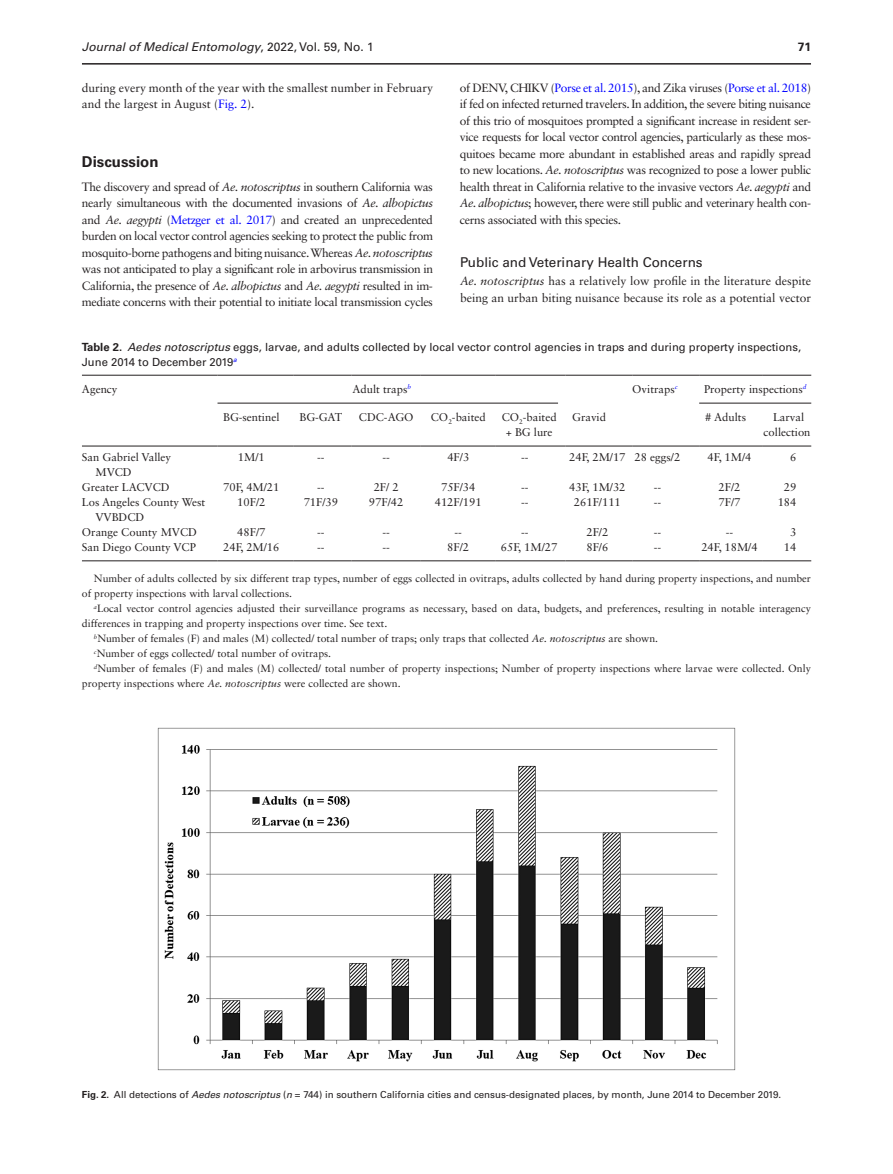
<style>
.page{position:relative;width:893px;height:1174px;background:#fff}
.page>*{position:absolute;margin:0;border:0;box-sizing:border-box;transform-origin:0 0}
.t1{font:700 15px "Univers LT Std";color:#231f20}
.t2{font:13.5px "Univers LT Std";color:#231f20}
.t3{font:12px/16.5px "Sabon LT Std";color:#231f20}
.t4{font:italic 12px "Univers LT Std";color:#231f20}
.t5{font:700 12px "Univers LT Std";color:#231f20}
.t6{font:11.25px/15px "Sabon LT Std";color:#231f20;text-align:center}
.t7{font:11.25px/15px "Univers LT Std";color:#231f20}
.t8{font:10.5px/15px "Sabon LT Std";color:#231f20}
.t9{font:9.75px "Univers LT Std";color:#231f20}
.s1{font-style:normal}
.s2{color:#00f}
.s3{font-style:italic}
.s4{font-weight:700}
</style>
<div class="page">
<hr style="left:82px;top:63px;width:729px;height:2px;background:#231f20">
<hr style="left:82px;top:375px;width:136px;height:1px;background:#231f20">
<hr style="left:218px;top:375px;width:75px;height:1px;background:#231f20">
<hr style="left:293px;top:375px;width:59px;height:1px;background:#231f20">
<hr style="left:352px;top:375px;width:69px;height:1px;background:#231f20">
<hr style="left:421px;top:375px;width:75px;height:1px;background:#231f20">
<hr style="left:496px;top:375px;width:70px;height:1px;background:#231f20">
<hr style="left:566px;top:375px;width:66px;height:1px;background:#231f20">
<hr style="left:632px;top:375px;width:67px;height:1px;background:#231f20">
<hr style="left:699px;top:375px;width:64px;height:1px;background:#231f20">
<hr style="left:763px;top:375px;width:48px;height:1px;background:#231f20">
<hr style="left:82px;top:445px;width:136px;height:1px;background:#231f20">
<hr style="left:218px;top:445px;width:75px;height:1px;background:#231f20">
<hr style="left:293px;top:445px;width:59px;height:1px;background:#231f20">
<hr style="left:352px;top:445px;width:69px;height:1px;background:#231f20">
<hr style="left:421px;top:445px;width:75px;height:1px;background:#231f20">
<hr style="left:496px;top:445px;width:70px;height:1px;background:#231f20">
<hr style="left:566px;top:445px;width:66px;height:1px;background:#231f20">
<hr style="left:632px;top:445px;width:67px;height:1px;background:#231f20">
<hr style="left:699px;top:445px;width:64px;height:1px;background:#231f20">
<hr style="left:763px;top:445px;width:48px;height:1px;background:#231f20">
<hr style="left:82px;top:560px;width:136px;height:1px;background:#231f20">
<hr style="left:218px;top:560px;width:75px;height:1px;background:#231f20">
<hr style="left:293px;top:560px;width:59px;height:1px;background:#231f20">
<hr style="left:352px;top:560px;width:69px;height:1px;background:#231f20">
<hr style="left:421px;top:560px;width:75px;height:1px;background:#231f20">
<hr style="left:496px;top:560px;width:70px;height:1px;background:#231f20">
<hr style="left:566px;top:560px;width:66px;height:1px;background:#231f20">
<hr style="left:632px;top:560px;width:67px;height:1px;background:#231f20">
<hr style="left:699px;top:560px;width:64px;height:1px;background:#231f20">
<hr style="left:763px;top:560px;width:48px;height:1px;background:#231f20">
<hr style="left:218px;top:403px;width:340px;height:1px;background:#231f20">
<hr style="left:699px;top:403px;width:112px;height:1px;background:#231f20">
<img style="left:158px;top:727px;width:577px;height:343px">
<p class="t4" style="left:82px;top:40px;width:293px">Journal of Medical Entomology<span class="s1">, 2022, Vol. 59, No. 1</span></p>
<p class="t5" style="left:798px;top:40px;width:15px">71</p>
<p class="t3" style="left:82px;top:79px;width:353px">during every month of the year with the smallest number in February and the largest in August (<span class="s2">Fig. 2</span>).</p>
<p class="t3" style="left:460px;top:79px;width:353px;text-align:justify">of DENV, CHIKV (<span class="s2">Porse et al. 2015</span>), and Zika viruses (<span class="s2">Porse et al. 2018</span>) if fed on infected returned travelers. In addition, the severe biting nuisance of this trio of mosquitoes prompted a significant increase in resident ser&shy;vice requests for local vector control agencies, particularly as these mos&shy;quitoes became more abundant in established areas and rapidly spread to new locations. <span class="s3">Ae. notoscriptus</span> was recognized to pose a lower public health threat in California relative to the invasive vectors <span class="s3">Ae. aegypti</span> and <span class="s3">Ae. albopictus</span>; however, there were still public and veterinary health con&shy;cerns associated with this species.</p>
<p class="t2" style="left:460px;top:254px;width:244px">Public and Veterinary Health Concerns</p>
<p class="t3" style="left:460px;top:273px;width:353px"><span class="s3">Ae. notoscriptus</span> has a relatively low profile in the literature despite being an urban biting nuisance because its role as a potential vector</p>
<p class="t7" style="left:82px;top:339px;width:721px"><span class="s4">Table 2.</span> <span class="s3">Aedes notoscriptus</span> eggs, larvae, and adults collected by local vector control agencies in traps and during property inspections,<br>June 2014 to December 2019<sup>a</sup></p>
<p class="t6" style="left:82px;top:381px;width:37px">Agency</p>
<p class="t6" style="left:352px;top:381px;width:60px">Adult traps<sup>b</sup></p>
<p class="t6" style="left:632px;top:381px;width:47px">Ovitraps<sup>c</sup></p>
<p class="t6" style="left:704px;top:381px;width:104px">Property inspections<sup>d</sup></p>
<p class="t6" style="left:223px;top:409px;width:58px">BG-sentinel</p>
<p class="t6" style="left:299px;top:409px;width:44px">BG-GAT</p>
<p class="t6" style="left:359px;top:409px;width:56px">CDC-AGO</p>
<p class="t6" style="left:431px;top:409px;width:56px">CO<sub>2</sub>-baited</p>
<p class="t6" style="left:502px;top:409px;width:56px">CO<sub>2</sub>-baited + BG lure</p>
<p class="t6" style="left:572px;top:409px;width:35px">Gravid</p>
<p class="t6" style="left:705px;top:409px;width:42px"># Adults</p>
<p class="t6" style="left:764px;top:409px;width:48px">Larval collection</p>
<p class="t6" style="left:95px;top:449px;width:77px;text-align:left;text-indent:-14px">San Gabriel Valley<br>MVCD</p>
<p class="t6" style="left:238px;top:449px;width:28px">1M/1</p>
<p class="t6" style="left:317px;top:449px;width:9px">--</p>
<p class="t6" style="left:382px;top:449px;width:9px">--</p>
<p class="t6" style="left:447px;top:449px;width:23px">4F/3</p>
<p class="t6" style="left:521px;top:449px;width:9px">--</p>
<p class="t6" style="left:569px;top:449px;width:113px">24F, 2M/17 28 eggs/2</p>
<p class="t6" style="left:708px;top:449px;width:45px">4F, 1M/4</p>
<p class="t6" style="left:790px;top:449px;width:8px">6</p>
<p class="t6" style="left:82px;top:479px;width:89px">Greater LACVCD</p>
<p class="t6" style="left:223px;top:479px;width:58px">70F, 4M/21</p>
<p class="t6" style="left:317px;top:479px;width:9px">--</p>
<p class="t6" style="left:374px;top:479px;width:27px">2F/ 2</p>
<p class="t6" style="left:441px;top:479px;width:36px">75F/34</p>
<p class="t6" style="left:521px;top:479px;width:9px">--</p>
<p class="t6" style="left:569px;top:479px;width:58px">43F, 1M/32</p>
<p class="t6" style="left:654px;top:479px;width:9px">--</p>
<p class="t6" style="left:719px;top:479px;width:23px">2F/2</p>
<p class="t6" style="left:784px;top:479px;width:14px">29</p>
<p class="t6" style="left:95px;top:494px;width:111px;text-align:left;text-indent:-14px">Los Angeles County West<br>VVBDCD</p>
<p class="t6" style="left:237px;top:494px;width:30px">10F/2</p>
<p class="t6" style="left:304px;top:494px;width:36px">71F/39</p>
<p class="t6" style="left:369px;top:494px;width:36px">97F/42</p>
<p class="t6" style="left:435px;top:494px;width:48px">412F/191</p>
<p class="t6" style="left:521px;top:494px;width:9px">--</p>
<p class="t6" style="left:574px;top:494px;width:48px">261F/111</p>
<p class="t6" style="left:654px;top:494px;width:9px">--</p>
<p class="t6" style="left:718px;top:494px;width:23px">7F/7</p>
<p class="t6" style="left:778px;top:494px;width:20px">184</p>
<p class="t6" style="left:82px;top:524px;width:117px">Orange County MVCD</p>
<p class="t6" style="left:237px;top:524px;width:30px">48F/7</p>
<p class="t6" style="left:317px;top:524px;width:9px">--</p>
<p class="t6" style="left:382px;top:524px;width:9px">--</p>
<p class="t6" style="left:454px;top:524px;width:9px">--</p>
<p class="t6" style="left:521px;top:524px;width:9px">--</p>
<p class="t6" style="left:586px;top:524px;width:23px">2F/2</p>
<p class="t6" style="left:654px;top:524px;width:9px">--</p>
<p class="t6" style="left:726px;top:524px;width:9px">--</p>
<p class="t6" style="left:790px;top:524px;width:8px">3</p>
<p class="t6" style="left:82px;top:539px;width:115px">San Diego County VCP</p>
<p class="t6" style="left:223px;top:539px;width:58px">24F, 2M/16</p>
<p class="t6" style="left:317px;top:539px;width:9px">--</p>
<p class="t6" style="left:382px;top:539px;width:9px">--</p>
<p class="t6" style="left:447px;top:539px;width:23px">8F/2</p>
<p class="t6" style="left:501px;top:539px;width:58px">65F, 1M/27</p>
<p class="t6" style="left:586px;top:539px;width:23px">8F/6</p>
<p class="t6" style="left:654px;top:539px;width:9px">--</p>
<p class="t6" style="left:701px;top:539px;width:58px">24F, 18M/4</p>
<p class="t6" style="left:784px;top:539px;width:14px">14</p>
<p class="t8" style="left:82px;top:571px;width:731px;text-indent:12px">Number of adults collected by six different trap types, number of eggs collected in ovitraps, adults collected by hand during property inspections, and number of property inspections with larval collections.</p>
<p class="t8" style="left:94px;top:601px;width:719px"><sup>a</sup>Local vector control agencies adjusted their surveillance programs as necessary, based on data, budgets, and preferences, resulting in notable interagency</p>
<p class="t8" style="left:82px;top:616px;width:307px">differences in trapping and property inspections over time. See text.</p>
<p class="t8" style="left:94px;top:631px;width:566px"><sup>b</sup>Number of females (F) and males (M) collected/ total number of traps; only traps that collected <span class="s3">Ae. notoscriptus</span> are shown.</p>
<p class="t8" style="left:94px;top:646px;width:239px"><sup>c</sup>Number of eggs collected/ total number of ovitraps.</p>
<p class="t8" style="left:94px;top:661px;width:718px"><sup>d</sup>Number of females (F) and males (M) collected/ total number of property inspections; Number of property inspections where larvae were collected. Only</p>
<p class="t8" style="left:82px;top:676px;width:320px">property inspections where <span class="s3">Ae. notoscriptus</span> were collected are shown.</p>
<p class="t1" style="left:82px;top:153px;width:78px">Discussion</p>
<p class="t3" style="left:82px;top:178px;width:353px;text-align:justify">The discovery and spread of <span class="s3">Ae. notoscriptus</span> in southern California was nearly simultaneous with the documented invasions of <span class="s3">Ae. albopictus </span>and <span class="s3">Ae. aegypti</span> (<span class="s2">Metzger et al. 2017</span>) and created an unprecedented burden on local vector control agencies seeking to protect the public from mosquito-borne pathogens and biting nuisance. Whereas <span class="s3">Ae. notoscriptus </span>was not anticipated to play a significant role in arbovirus transmission in California, the presence of <span class="s3">Ae. albopictus</span> and <span class="s3">Ae. aegypti</span> resulted in im&shy;mediate concerns with their potential to initiate local transmission cycles</p>
<p class="t9" style="left:82px;top:1088px;width:701px"><span class="s4">Fig. 2.</span> All detections of <span class="s3">Aedes notoscriptus</span> (<span class="s3">n</span> = 744) in southern California cities and census-designated places, by month, June 2014 to December 2019.</p>
</div>
